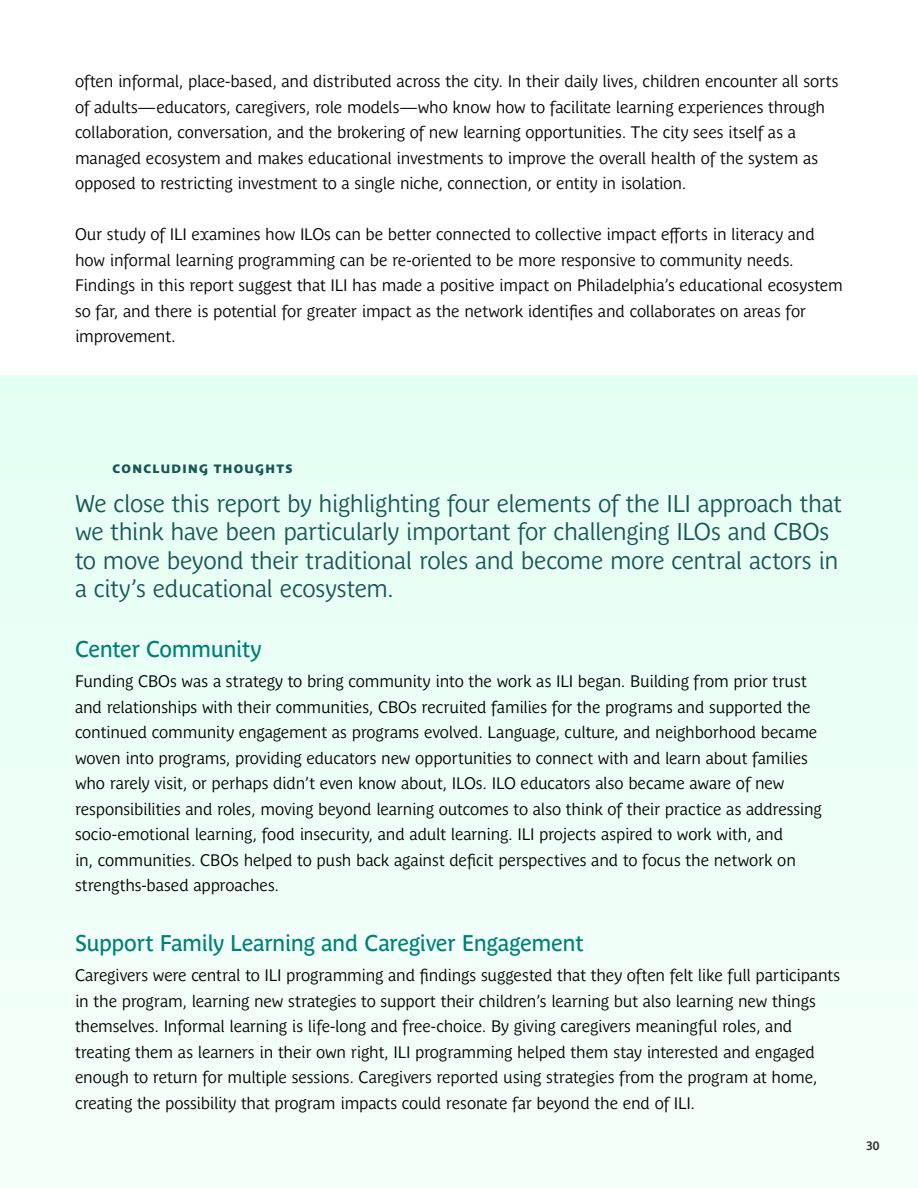
<style>
.page{position:relative;width:918px;height:1188px;background:#fff}
.page>*{position:absolute;margin:0;border:0;box-sizing:border-box;transform-origin:0 0}
.t1{font:24px/28.5px "Parisine Plus Std Gris";letter-spacing:-.02em;color:#195555}
.t2{font:22.5px "Parisine Plus Std";letter-spacing:-.025em;color:#008075}
.t3{font:16.5px/25.5px "Parisine Plus Std Gris";letter-spacing:-.015em;color:#000}
.t4{font:12px "Parisine Plus Std Sombre";letter-spacing:.11em;color:#195555}
.t5{font:700 12px "Parisine Plus Std Gris";color:#333}
</style>
<div class="page">
<div style="left:0;top:375px;width:918px;height:813px;background:#edfff6"></div>
<p class="t3" style="left:75px;top:69px;width:765px">often informal, place-based, and distributed across the city. In their daily lives, children encounter all sorts of adults—educators, caregivers, role models—who know how to facilitate learning experiences through collaboration, conversation, and the brokering of new learning opportunities. The city sees itself as a managed ecosystem and makes educational investments to improve the overall health of the system as opposed to restricting investment to a single niche, connection, or entity in isolation.</p>
<p class="t3" style="left:75px;top:222px;width:769px">Our study of ILI examines how ILOs can be better connected to collective impact efforts in literacy and how informal learning programming can be re-oriented to be more responsive to community needs.<br>Findings in this report suggest that ILI has made a positive impact on Philadelphia’s educational ecosystem so far, and there is potential for greater impact as the network identifies and collaborates on areas for improvement.</p>
<p class="t4" style="left:112px;top:461px;width:182px">CONCLUDING THOUGHTS</p>
<p class="t1" style="left:75px;top:489px;width:768px">We close this report by highlighting four elements of the ILI approach that we think have been particularly important for challenging ILOs and CBOs to move beyond their traditional roles and become more central actors in a city’s educational ecosystem.</p>
<h2 class="t2" style="left:75px;top:636px;width:188px">Center Community</h2>
<p class="t3" style="left:75px;top:669px;width:748px">Funding CBOs was a strategy to bring community into the work as ILI began. Building from prior trust and relationships with their communities, CBOs recruited families for the programs and supported the continued community engagement as programs evolved. Language, culture, and neighborhood became woven into programs, providing educators new opportunities to connect with and learn about families who rarely visit, or perhaps didn’t even know about, ILOs. ILO educators also became aware of new responsibilities and roles, moving beyond learning outcomes to also think of their practice as addressing socio-emotional learning, food insecurity, and adult learning. ILI projects aspired to work with, and<br>in, communities. CBOs helped to push back against deficit perspectives and to focus the network on strengths-based approaches.</p>
<h2 class="t2" style="left:75px;top:930px;width:510px">Support Family Learning and Caregiver Engagement</h2>
<p class="t3" style="left:75px;top:963px;width:767px">Caregivers were central to ILI programming and findings suggested that they often felt like full participants in the program, learning new strategies to support their children’s learning but also learning new things themselves. Informal learning is life-long and free-choice. By giving caregivers meaningful roles, and treating them as learners in their own right, ILI programming helped them stay interested and engaged enough to return for multiple sessions. Caregivers reported using strategies from the program at home, creating the possibility that program impacts could resonate far beyond the end of ILI.</p>
<p class="t5" style="left:866px;top:1139px;width:15px">30</p>
</div>
